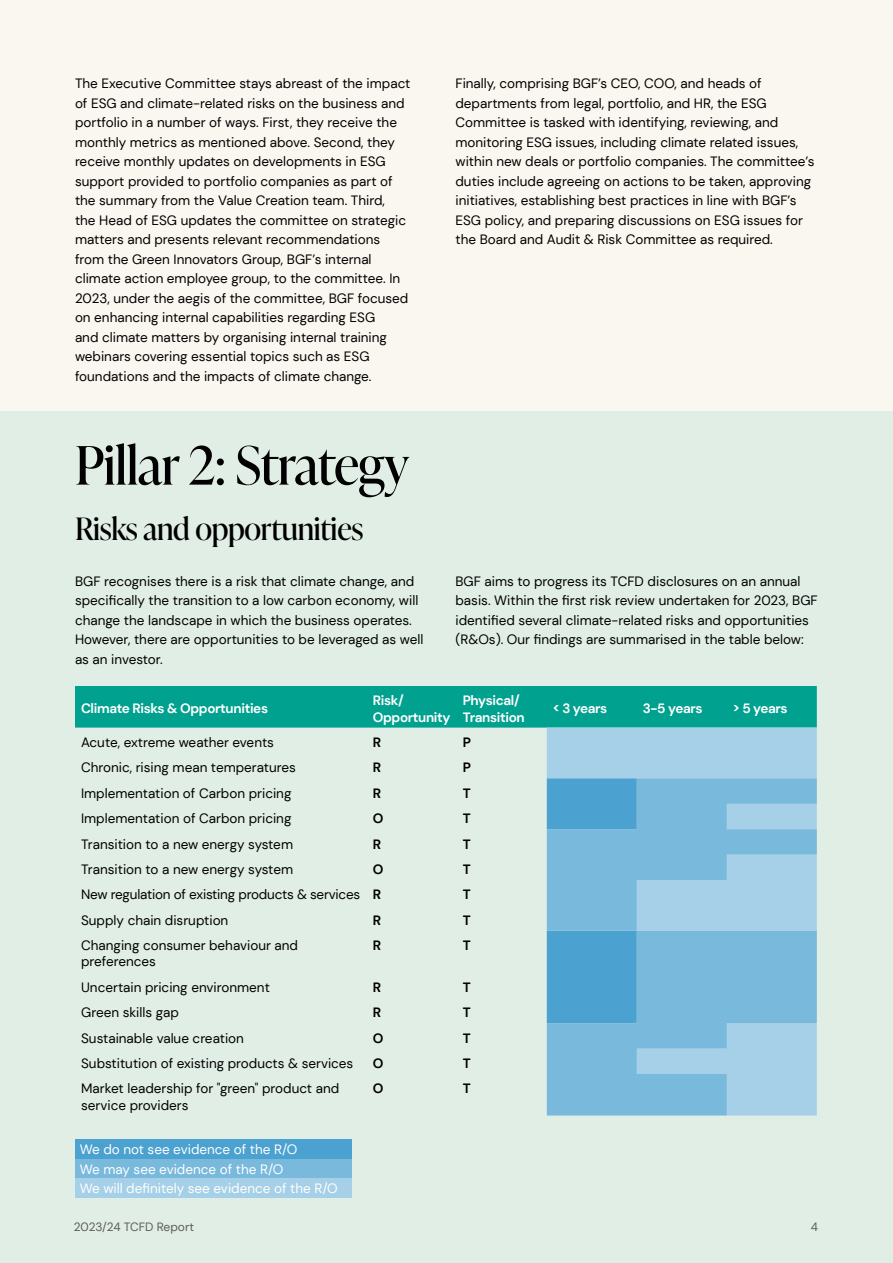
<style>
.page{position:relative;width:893px;height:1263px;background:#faf7f0}
.page>*{position:absolute;margin:0;border:0;box-sizing:border-box;transform-origin:0 0}
.t1{font:52.95px "Ivy Presto Display";letter-spacing:-.01em;color:#000}
.t2{font:30.75px "Ivy Presto Display";letter-spacing:-.01em;color:#000}
.t3{font:13.5px/19.5px "DM Sans";color:#000}
.t4{font:13.5px/19.5px "DM Sans";color:#fff}
.t5{font:700 13.5px/16.2px "DM Sans";letter-spacing:-.025em;color:#fff}
.t6{font:700 13.5px "DM Sans";color:#000}
.t7{font:12px "DM Sans";color:#5c5c5c}
.s1{font-weight:700}
</style>
<div class="page">
<div style="left:0;top:412px;width:893px;height:851px;background:#e1eee6"></div>
<div style="left:75px;top:1139px;width:276px;height:20px;background:#4ba1d0"></div>
<div style="left:75px;top:1159px;width:276px;height:19px;background:#78b9dc"></div>
<div style="left:75px;top:1178px;width:276px;height:20px;background:#a5d0e8"></div>
<div style="left:75px;top:686px;width:742px;height:42px;background:#00a18f"></div>
<div style="left:547px;top:728px;width:270px;height:50px;background:#a5d0e8"></div>
<svg style="left:547px;top:778px;width:270px;height:337px;background:#7dbbdd"></svg>
<p class="t3" style="left:75px;top:74px;width:337px">The Executive Committee stays abreast of the impact of ESG and climate-related risks on the business and portfolio in a number of ways. First, they receive the monthly metrics as mentioned above. Second, they receive monthly updates on developments in ESG support provided to portfolio companies as part of the summary from the Value Creation team. Third,<br>the Head of ESG updates the committee on strategic matters and presents relevant recommendations from the Green Innovators Group, BGF’s internal climate action employee group, to the committee. In 2023, under the aegis of the committee, BGF focused on enhancing internal capabilities regarding ESG<br>and climate matters by organising internal training webinars covering essential topics such as ESG foundations and the impacts of climate change.</p>
<p class="t3" style="left:455px;top:74px;width:361px">Finally, comprising BGF’s CEO, COO, and heads of departments from legal, portfolio, and HR, the ESG Committee is tasked with identifying, reviewing, and monitoring ESG issues, including climate related issues, within new deals or portfolio companies. The committee’s duties include agreeing on actions to be taken, approving initiatives, establishing best practices in line with BGF’s ESG policy, and preparing discussions on ESG issues for the Board and Audit &amp; Risk Committee as required.</p>
<h1 class="t1" style="left:75px;top:427px;width:336px">Pillar 2: Strategy</h1>
<h2 class="t2" style="left:75px;top:507px;width:290px">Risks and opportunities</h2>
<p class="t3" style="left:75px;top:571px;width:350px">BGF recognises there is a risk that climate change, and specifically the transition to a low carbon economy, will change the landscape in which the business operates.<br>However, there are opportunities to be leveraged as well as an investor.</p>
<p class="t3" style="left:455px;top:571px;width:364px">BGF aims to progress its TCFD disclosures on an annual basis. Within the first risk review undertaken for 2023, BGF identified several climate-related risks and opportunities (R&amp;Os). Our findings are summarised in the table below:</p>
<p class="t5" style="left:81px;top:701px;width:189px">Climate Risks &amp; Opportunities</p>
<p class="t5" style="left:373px;top:692px;width:79px">Risk/<br>Opportunity</p>
<p class="t5" style="left:463px;top:692px;width:63px">Physical/<br>Transition</p>
<p class="t5" style="left:553px;top:701px;width:56px">&lt; 3 years</p>
<p class="t5" style="left:643px;top:701px;width:61px">3-5 years</p>
<p class="t5" style="left:733px;top:701px;width:56px">&gt; 5 years</p>
<p class="t3" style="left:81px;top:732px;width:195px">Acute, extreme weather events</p>
<p class="t6" style="left:373px;top:734px;width:10px">R</p>
<p class="t6" style="left:463px;top:734px;width:10px">P</p>
<p class="t3" style="left:81px;top:758px;width:216px">Chronic, rising mean temperatures</p>
<p class="t6" style="left:373px;top:759px;width:10px">R</p>
<p class="t6" style="left:463px;top:759px;width:10px">P</p>
<p class="t3" style="left:81px;top:783px;width:212px">Implementation of Carbon pricing</p>
<p class="t6" style="left:373px;top:785px;width:10px">R</p>
<p class="t6" style="left:463px;top:785px;width:9px">T</p>
<p class="t3" style="left:81px;top:809px;width:212px">Implementation of Carbon pricing</p>
<p class="t6" style="left:373px;top:810px;width:12px">O</p>
<p class="t6" style="left:463px;top:810px;width:9px">T</p>
<p class="t3" style="left:81px;top:834px;width:214px">Transition to a new energy system</p>
<p class="t6" style="left:373px;top:835px;width:10px">R</p>
<p class="t6" style="left:463px;top:835px;width:9px">T</p>
<p class="t3" style="left:81px;top:859px;width:214px">Transition to a new energy system</p>
<p class="t6" style="left:373px;top:861px;width:12px">O</p>
<p class="t6" style="left:463px;top:861px;width:9px">T</p>
<p class="t3" style="left:81px;top:885px;width:302px">New regulation of existing products &amp; services <span class="s1">R</span></p>
<p class="t6" style="left:463px;top:886px;width:9px">T</p>
<p class="t3" style="left:81px;top:910px;width:149px">Supply chain disruption</p>
<p class="t6" style="left:373px;top:911px;width:10px">R</p>
<p class="t6" style="left:463px;top:911px;width:9px">T</p>
<p class="t3" style="left:81px;top:937px;width:218px;line-height:16.2px">Changing consumer behaviour and preferences</p>
<p class="t6" style="left:373px;top:937px;width:10px">R</p>
<p class="t6" style="left:463px;top:937px;width:9px">T</p>
<p class="t3" style="left:81px;top:977px;width:190px">Uncertain pricing environment</p>
<p class="t6" style="left:373px;top:978px;width:10px">R</p>
<p class="t6" style="left:463px;top:978px;width:9px">T</p>
<p class="t3" style="left:81px;top:1003px;width:99px">Green skills gap</p>
<p class="t6" style="left:373px;top:1004px;width:10px">R</p>
<p class="t6" style="left:463px;top:1004px;width:9px">T</p>
<p class="t3" style="left:81px;top:1028px;width:164px">Sustainable value creation</p>
<p class="t6" style="left:373px;top:1029px;width:12px">O</p>
<p class="t6" style="left:463px;top:1029px;width:9px">T</p>
<p class="t3" style="left:81px;top:1053px;width:274px">Substitution of existing products &amp; services</p>
<p class="t6" style="left:373px;top:1055px;width:12px">O</p>
<p class="t6" style="left:463px;top:1055px;width:9px">T</p>
<p class="t3" style="left:81px;top:1080px;width:260px;line-height:16.2px">Market leadership for "green" product and service providers</p>
<p class="t6" style="left:373px;top:1080px;width:12px">O</p>
<p class="t6" style="left:463px;top:1080px;width:9px">T</p>
<p class="t4" style="left:80px;top:1139px;width:260px">We do not see evidence of the R/O<br>We may see evidence of the R/O<br>We will definitely see evidence of the R/O</p>
<p class="t7" style="left:74px;top:1220px;width:122px">2023/24 TCFD Report</p>
<p class="t7" style="left:811px;top:1220px;width:9px">4</p>
</div>
